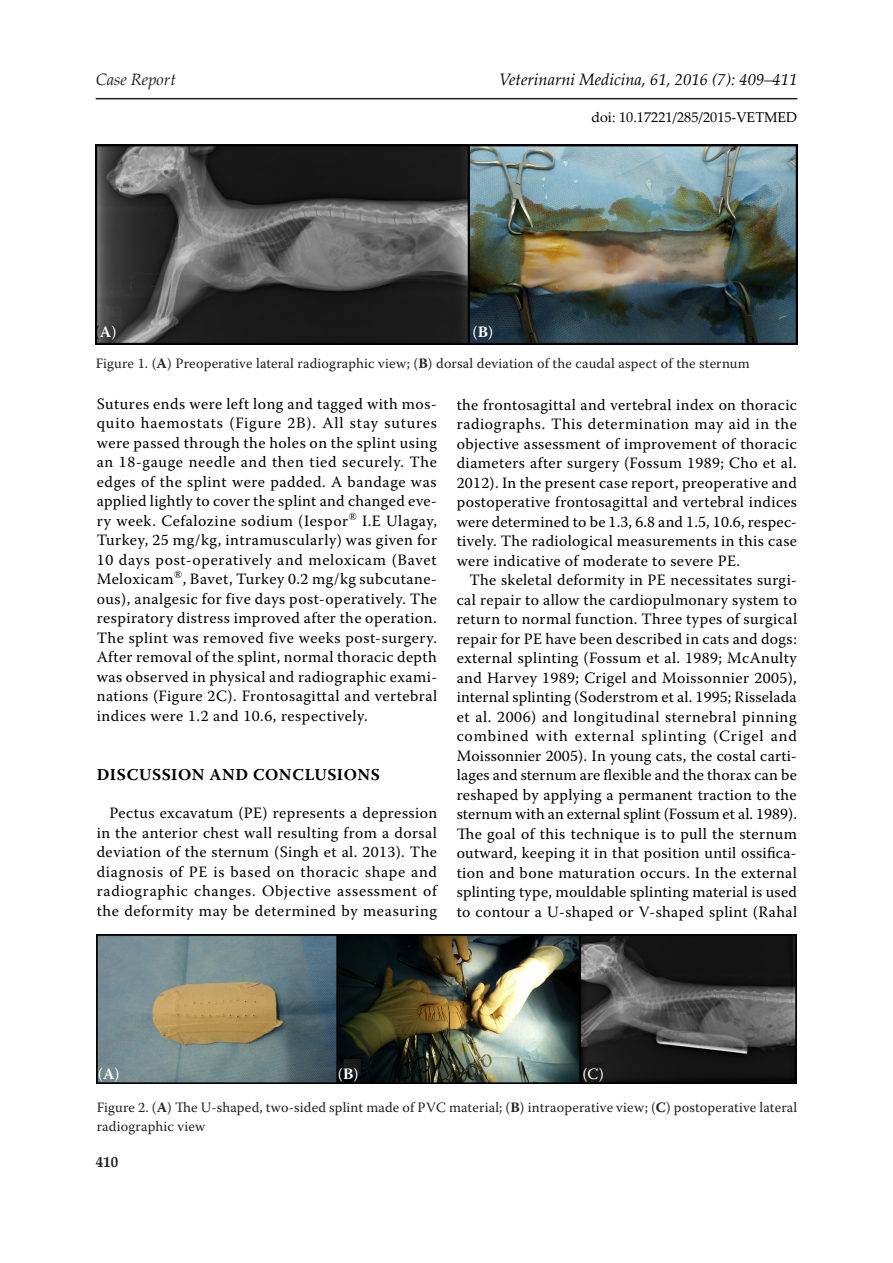
<style>
.page{position:relative;width:893px;height:1263px;background:#fff}
.page>*{position:absolute;margin:0;border:0;box-sizing:border-box;transform-origin:0 0}
.t1{font:italic 16.5px "Palatino Linotype";color:#000}
.t2{font:700 16.5px "Warnock Pro";letter-spacing:.035em;color:#000}
.t3{font:italic 16.5px "Palatino Linotype";color:#231f20}
.t4{font:15.75px/19.5px "Warnock Pro";letter-spacing:.025em;color:#000;text-align:justify}
.t5{font:15.75px "Warnock Pro";color:#fff}
.t6{font:700 15px "Palatino Linotype";color:#231f20}
.t7{font:14.25px/19.5px "Warnock Pro";letter-spacing:.01em;color:#231f20}
.t8{font:14.25px "Palatino Linotype";color:#000}
.s1{font-weight:700;color:#fff}
.s2{color:#fff}
.s3{font-weight:700}
</style>
<div class="page">
<hr style="left:96px;top:98px;width:701px;height:1px;background:#231f20">
<img style="left:96px;top:145px;width:702px;height:199px">
<img style="left:97px;top:934px;width:699px;height:149px">
<p class="t3" style="left:96px;top:68px;width:82px">Case Report</p>
<p class="t1" style="left:499px;top:68px;width:299px">Veterinarni Medicina, 61, 2016 (7): 409–411</p>
<p class="t8" style="left:591px;top:107px;width:207px">doi: 10.17221/285/2015-VETMED</p>
<p class="t4" style="left:95px;top:322px;width:23px">(<span class="s1">A</span><span class="s2">)</span></p>
<p class="t5" style="left:472px;top:322px;width:22px">(<span class="s3">B</span>)</p>
<p class="t7" style="left:96px;top:353px;width:656px">Figure 1. (<span class="s3">A</span>) Preoperative lateral radiographic view; (<span class="s3">B</span>) dorsal deviation of the caudal aspect of the sternum</p>
<p class="t4" style="left:97px;top:394px;width:342px">Sutures ends were left long and tagged with mos&shy;quito haemostats (Figure 2B). All stay sutures were passed through the holes on the splint using an 18-gauge needle and then tied securely. The edges of the splint were padded. A bandage was applied lightly to cover the splint and changed eve&shy;ry week. Cefalozine sodium (Iespor<sup>®</sup> I.E Ulagay, Turkey, 25 mg/kg, intramuscularly) was given for 10 days post-operatively and meloxicam (Bavet Meloxicam<sup>®</sup>, Bavet, Turkey 0.2 mg/kg subcutane&shy;ous), analgesic for five days post-operatively. The respiratory distress improved after the operation.<br>The splint was removed five weeks post-surgery.<br>After removal of the splint, normal thoracic depth was observed in physical and radiographic exami&shy;nations (Figure 2C). Frontosagittal and vertebral indices were 1.2 and 10.6, respectively.</p>
<p class="t2" style="left:97px;top:764px;width:285px">DISCUSSION AND CONCLUSIONS</p>
<p class="t4" style="left:97px;top:803px;width:342px;text-indent:13px">Pectus excavatum (PE) represents a depression in the anterior chest wall resulting from a dorsal deviation of the sternum (Singh et al. 2013). The diagnosis of PE is based on thoracic shape and radiographic changes. Objective assessment of the deformity may be determined by measuring</p>
<p class="t4" style="left:457px;top:394px;width:342px">the frontosagittal and vertebral index on thoracic radiographs. This determination may aid in the objective assessment of improvement of thoracic diameters after surgery (Fossum 1989; Cho et al.<br>2012). In the present case report, preoperative and postoperative frontosagittal and vertebral indices were determined to be 1.3, 6.8 and 1.5, 10.6, respec&shy;tively. The radiological measurements in this case were indicative of moderate to severe PE.</p>
<p class="t4" style="left:457px;top:570px;width:342px;text-indent:13px">The skeletal deformity in PE necessitates surgi&shy;cal repair to allow the cardiopulmonary system to return to normal function. Three types of surgical repair for PE have been described in cats and dogs: external splinting (Fossum et al. 1989; McAnulty and Harvey 1989; Crigel and Moissonnier 2005), internal splinting (Soderstrom et al. 1995; Risselada et al. 2006) and longitudinal sternebral pinning combined with external splinting (Crigel and Moissonnier 2005). In young cats, the costal carti&shy;lages and sternum are flexible and the thorax can be reshaped by applying a permanent traction to the sternum with an external splint (Fossum et al. 1989).<br>The goal of this technique is to pull the sternum outward, keeping it in that position until ossifica&shy;tion and bone maturation occurs. In the external splinting type, mouldable splinting material is used to contour a U-shaped or V-shaped splint (Rahal</p>
<p class="t5" style="left:98px;top:1065px;width:23px">(<span class="s3">A</span>)</p>
<p class="t5" style="left:338px;top:1065px;width:22px">(<span class="s3">B</span>)</p>
<p class="t5" style="left:582px;top:1065px;width:23px">(C)</p>
<p class="t7" style="left:97px;top:1097px;width:702px">Figure 2. (<span class="s3">A</span>) The U-shaped, two-sided splint made of PVC material; (<span class="s3">B</span>) intraoperative view; (<span class="s3">C</span>) postoperative lateral radiographic view</p>
<p class="t6" style="left:96px;top:1151px;width:24px">410</p>
</div>
